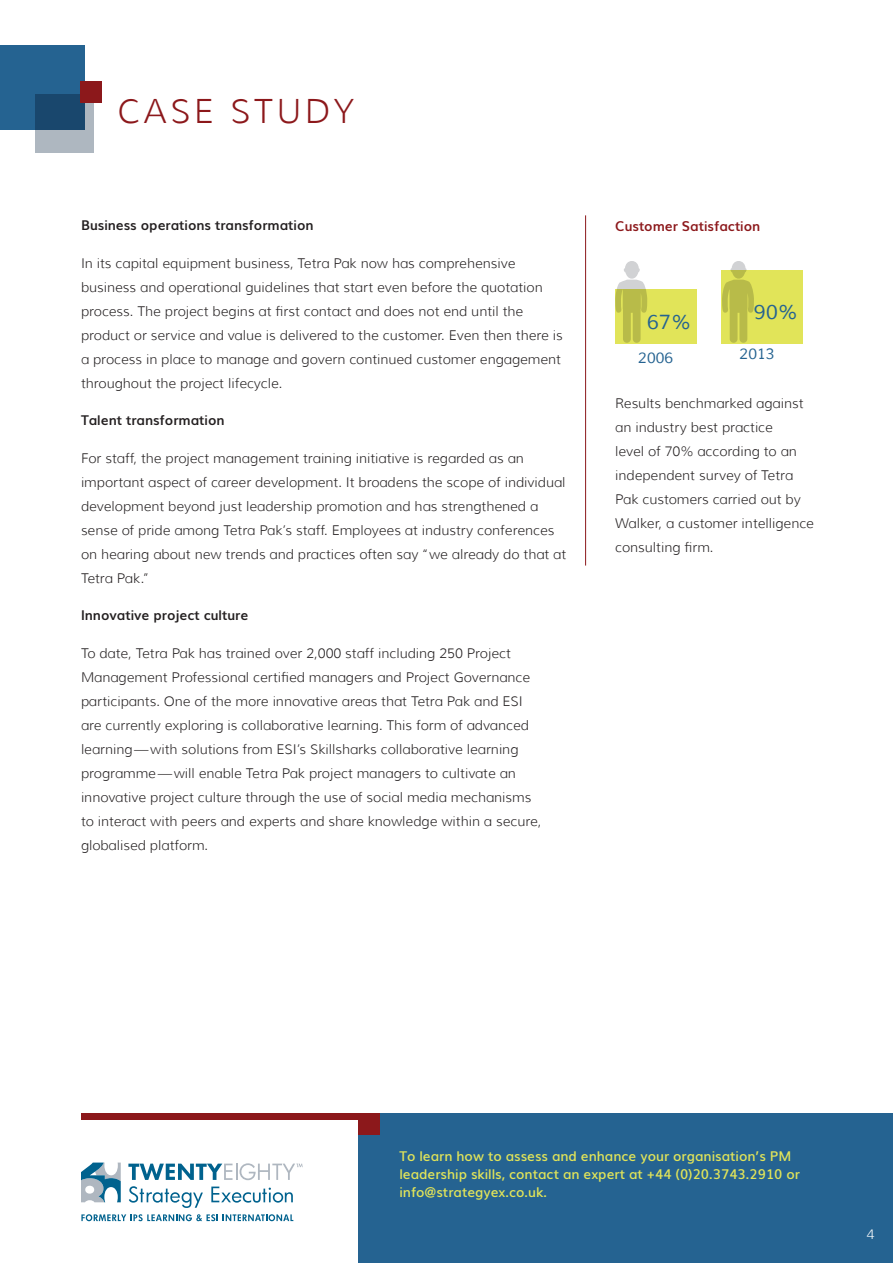
<style>
.page{position:relative;width:893px;height:1263px;background:#fff}
.page>*{position:absolute;margin:0;border:0;box-sizing:border-box;transform-origin:0 0}
.t1{font:300 33.45px "Muli";letter-spacing:.1em;color:#8c181b}
.t2{font:20.25px "Muli";color:#256391}
.Subhead_Level_1{font:15px "Muli";color:#256391}
.Body_text{font:300 13.5px/24px "Muli";color:#231f20}
.t3{font:600 13.5px/18px "Muli";color:#e1e459}
.Subhead_Level_2{font:700 13.5px "Muli";color:#231f20}
.Body_text-2{font:700 13.5px "Muli";color:#8c181b}
.t4{font:300 13.5px "Muli";color:#fff}
</style>
<div class="page">
<div style="left:359px;top:1113px;width:534px;height:150px;background:#256391"></div>
<div style="left:0;top:45px;width:84px;height:85px;background:#256391"></div>
<svg style="left:36px;top:94px;width:58px;height:58px;background:#5f7b93"></svg>
<div style="left:81px;top:82px;width:21px;height:21px;background:#8c181b"></div>
<div style="left:359px;top:1113px;width:21px;height:21px;background:#8c181b"></div>
<div style="left:81px;top:1113px;width:278px;height:6px;background:#8c181b"></div>
<svg style="left:129px;top:1186px;width:74px;height:22px"></svg>
<svg style="left:211px;top:1186px;width:82px;height:16px"></svg>
<svg style="left:81px;top:1214px;width:212px;height:7px"></svg>
<svg style="left:81px;top:1162px;width:40px;height:40px"></svg>
<svg style="left:128px;top:1163px;width:175px;height:17px"></svg>
<hr style="left:585px;top:215px;width:1px;height:350px;background:#8c181b">
<svg style="left:730px;top:261px;width:17px;height:9px"></svg>
<svg style="left:722px;top:270px;width:81px;height:74px;background:#d6d955"></svg>
<svg style="left:617px;top:261px;width:29px;height:28px"></svg>
<svg style="left:615px;top:289px;width:81px;height:55px;background:#d6d954"></svg>
<h1 class="t1" style="left:117px;top:91px;width:238px">CASE STUDY</h1>
<p class="Subhead_Level_2" style="left:81px;top:215px;width:234px">Business operations transformation</p>
<p class="Body_text" style="left:81px;top:251px;width:483px">In its capital equipment business, Tetra Pak now has comprehensive business and operational guidelines that start even before the quotation process. The project begins at first contact and does not end until the product or service and value is delivered to the customer. Even then there is a process in place to manage and govern continued customer engagement throughout the project lifecycle.</p>
<p class="Subhead_Level_2" style="left:81px;top:410px;width:145px">Talent transformation</p>
<p class="Body_text" style="left:81px;top:446px;width:487px">For staff, the project management training initiative is regarded as an important aspect of career development. It broadens the scope of individual development beyond just leadership promotion and has strengthened a sense of pride among Tetra Pak’s staff. Employees at industry conferences on hearing about new trends and practices often say “we already do that at Tetra Pak.”</p>
<p class="Subhead_Level_2" style="left:81px;top:605px;width:169px">Innovative project culture</p>
<p class="Body_text" style="left:81px;top:641px;width:462px">To date, Tetra Pak has trained over 2,000 staff including 250 Project Management Professional certified managers and Project Governance participants. One of the more innovative areas that Tetra Pak and ESI are currently exploring is collaborative learning. This form of advanced learning—with solutions from ESI’s Skillsharks collaborative learning programme—will enable Tetra Pak project managers to cultivate an innovative project culture through the use of social media mechanisms to interact with peers and experts and share knowledge within a secure, globalised platform.</p>
<p class="Body_text-2" style="left:615px;top:216px;width:147px">Customer Satisfaction</p>
<h2 class="t2" style="left:647px;top:309px;width:46px">67%</h2>
<p class="Subhead_Level_1" style="left:638px;top:349px;width:36px">2006</p>
<h2 class="t2" style="left:754px;top:299px;width:46px">90%</h2>
<p class="Subhead_Level_1" style="left:740px;top:345px;width:36px">2013</p>
<p class="Body_text" style="left:615px;top:391px;width:200px">Results benchmarked against an industry best practice<br>level of 70% according to an independent survey of Tetra<br>Pak customers carried out by<br>Walker, a customer intelligence consulting firm.</p>
<p class="t3" style="left:399px;top:1145px;width:402px">To learn how to assess and enhance your organisation’s PM leadership skills, contact an expert at +44 (0)20.3743.2910 or info@strategyex.co.uk.</p>
<p class="t4" style="left:867px;top:1225px;width:9px">4</p>
</div>
